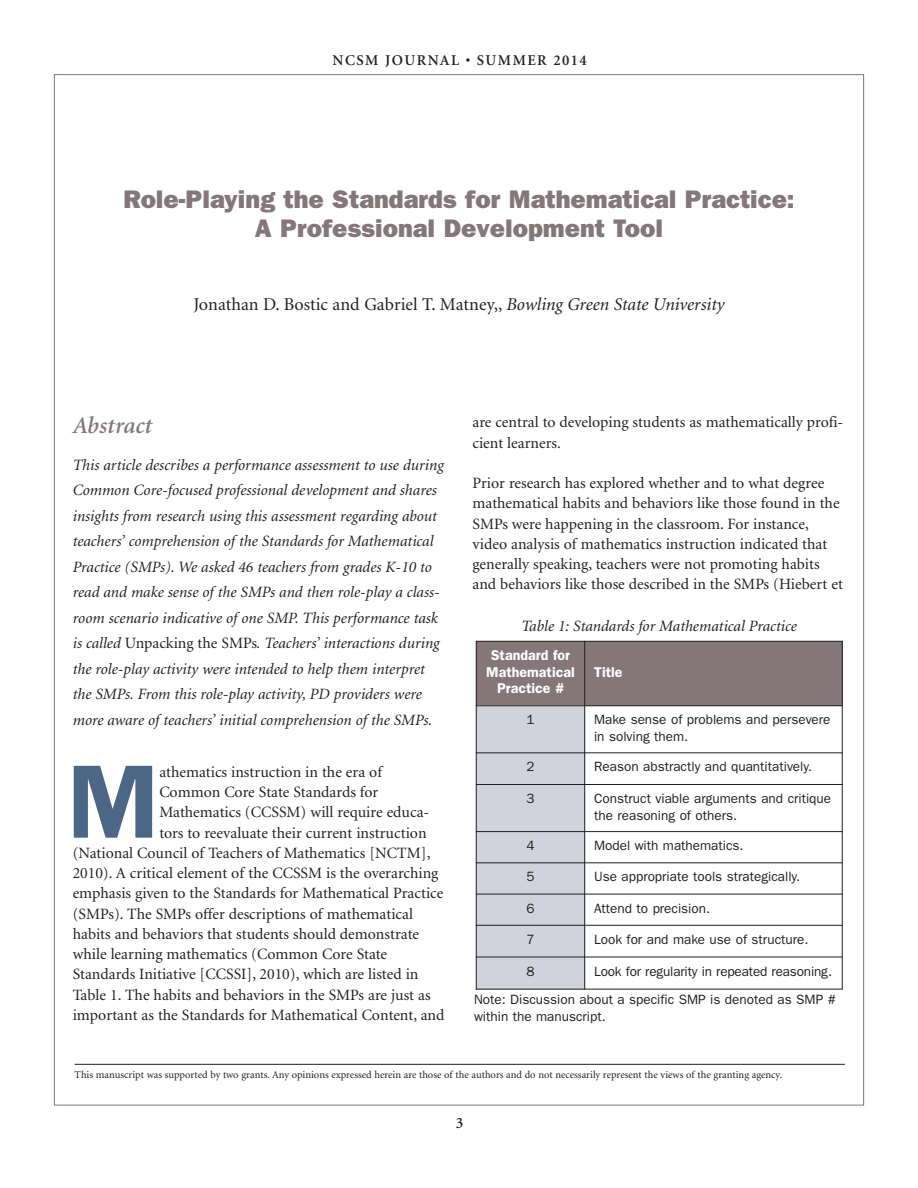
<style>
.page{position:relative;width:918px;height:1188px;background:#fff}
.page>*{position:absolute;margin:0;border:0;box-sizing:border-box;transform-origin:0 0}
.t1{font:600 104.7px "Franklin Gothic";color:#4c6785}
.t2{font:800 25.5px/28.5px "Franklin Gothic";color:#857779;text-align:center}
.t3{font:italic 600 24px "Minion";color:#857779}
.t4{font:18px "Minion";color:#231f20}
.t5{font:15.75px/20.2px "Minion";color:#231f20}
.t6{font:italic 15.75px/25.5px "Minion";color:#231f20}
.t7{font:600 15.75px "Minion";color:#231f20}
.t8{font:600 15px "Minion";letter-spacing:.095em;color:#231f20}
.t9{font:600 14.25px/16.5px "Franklin Gothic";color:#fff;text-align:center}
.t10{font:13.5px/16.5px "Franklin Gothic";color:#231f20}
.t11{font:10.5px "Minion";color:#231f20}
.s1{font-style:italic}
.s2{font-style:normal}
</style>
<div class="page">
<div style="left:476px;top:641px;width:109px;height:65px;background:#857779"></div>
<div style="left:585px;top:641px;width:258px;height:65px;background:#857779"></div>
<div style="left:476px;top:706px;width:109px;height:47px;background:#d0d3dd"></div>
<div style="left:476px;top:753px;width:109px;height:31px;background:#d0d3dd"></div>
<div style="left:476px;top:784px;width:109px;height:48px;background:#d0d3dd"></div>
<div style="left:476px;top:832px;width:109px;height:31px;background:#d0d3dd"></div>
<div style="left:476px;top:863px;width:109px;height:31px;background:#d0d3dd"></div>
<div style="left:476px;top:894px;width:109px;height:31px;background:#d0d3dd"></div>
<div style="left:476px;top:925px;width:109px;height:32px;background:#d0d3dd"></div>
<div style="left:476px;top:957px;width:109px;height:32px;background:#d0d3dd"></div>
<hr style="left:476px;top:641px;width:1px;height:348px;background:#231f20">
<hr style="left:584px;top:641px;width:1px;height:348px;background:#231f20">
<hr style="left:842px;top:641px;width:1px;height:348px;background:#231f20">
<hr style="left:476px;top:641px;width:367px;height:1px;background:#231f20">
<hr style="left:476px;top:705px;width:367px;height:1px;background:#231f20">
<hr style="left:476px;top:752px;width:367px;height:1px;background:#231f20">
<hr style="left:476px;top:784px;width:367px;height:1px;background:#231f20">
<hr style="left:476px;top:831px;width:367px;height:1px;background:#231f20">
<hr style="left:476px;top:862px;width:367px;height:1px;background:#231f20">
<hr style="left:476px;top:894px;width:367px;height:1px;background:#231f20">
<hr style="left:476px;top:925px;width:367px;height:1px;background:#231f20">
<hr style="left:476px;top:957px;width:367px;height:1px;background:#231f20">
<hr style="left:476px;top:989px;width:367px;height:1px;background:#231f20">
<hr style="left:75px;top:1064px;width:770px;height:1px;background:#231f20">
<p class="t8" style="left:333px;top:54px;width:256px">NCSM JOURNAL • SUMMER 2014</p>
<h2 class="t2" style="left:123px;top:187px;width:673px">Role-Playing the Standards for Mathematical Practice:<br>A Professional Development Tool</h2>
<p class="t4" style="left:193px;top:298px;width:533px">Jonathan D. Bostic and Gabriel T. Matney,, <span class="s1">Bowling Green State University</span></p>
<h3 class="t3" style="left:73px;top:416px;width:81px">Abstract</h3>
<p class="t6" style="left:73px;top:453px;width:373px">This article describes a performance assessment to use during Common Core-focused professional development and shares insights from research using this assessment regarding about teachers’ comprehension of the Standards for Mathematical Practice (SMPs). We asked 46 teachers from grades K-10 to read and make sense of the SMPs and then role-play a class&shy;room scenario indicative of one SMP. This performance task is called <span class="s2">Unpacking the SMPs</span>. Teachers’ interactions during the role-play activity were intended to help them interpret the SMPs. From this role-play activity, PD providers were more aware of teachers’ initial comprehension of the SMPs.</p>
<h1 class="t1" style="left:67px;top:766px;width:94px">M</h1>
<p class="t5" style="left:159px;top:763px;width:224px">athematics instruction in the era of</p>
<p class="t5" style="left:159px;top:783px;width:221px">Common Core State Standards for</p>
<p class="t5" style="left:159px;top:804px;width:271px">Mathematics (CCSSM) will require educa-</p>
<p class="t5" style="left:159px;top:824px;width:269px">tors to reevaluate their current instruction</p>
<p class="t5" style="left:73px;top:844px;width:359px">(National Council of Teachers of Mathematics [NCTM],</p>
<p class="t5" style="left:73px;top:864px;width:367px">2010). A critical element of the CCSSM is the overarching</p>
<p class="t5" style="left:73px;top:885px;width:372px">emphasis given to the Standards for Mathematical Practice</p>
<p class="t5" style="left:73px;top:905px;width:342px">(SMPs). The SMPs offer descriptions of mathematical</p>
<p class="t5" style="left:73px;top:925px;width:348px">habits and behaviors that students should demonstrate</p>
<p class="t5" style="left:73px;top:945px;width:316px">while learning mathematics (Common Core State</p>
<p class="t5" style="left:73px;top:966px;width:347px">Standards Initiative [CCSSI], 2010), which are listed in</p>
<p class="t5" style="left:73px;top:986px;width:359px">Table 1. The habits and behaviors in the SMPs are just as</p>
<p class="t5" style="left:73px;top:1006px;width:373px">important as the Standards for Mathematical Content, and</p>
<p class="t5" style="left:473px;top:413px;width:372px">are central to developing students as mathematically profi&shy;cient learners.</p>
<p class="t5" style="left:473px;top:474px;width:372px">Prior research has explored whether and to what degree mathematical habits and behaviors like those found in the SMPs were happening in the classroom. For instance, video analysis of mathematics instruction indicated that generally speaking, teachers were not promoting habits and behaviors like those described in the SMPs (Hiebert et</p>
<p class="t6" style="left:522px;top:614px;width:277px">Table 1: Standards for Mathematical Practice</p>
<p class="t9" style="left:486px;top:648px;width:90px">Standard for<br>Mathematical<br>Practice #</p>
<p class="t9" style="left:594px;top:665px;width:30px">Title</p>
<p class="t10" style="left:526px;top:713px;width:10px">1</p>
<p class="t10" style="left:594px;top:713px;width:238px">Make sense of problems and persevere in solving them.</p>
<p class="t10" style="left:526px;top:760px;width:10px">2</p>
<p class="t10" style="left:594px;top:760px;width:219px">Reason abstractly and quantitatively.</p>
<p class="t10" style="left:526px;top:791px;width:10px">3</p>
<p class="t10" style="left:594px;top:791px;width:239px">Construct viable arguments and critique the reasoning of others.</p>
<p class="t10" style="left:526px;top:838px;width:10px">4</p>
<p class="t10" style="left:594px;top:838px;width:151px">Model with mathematics.</p>
<p class="t10" style="left:526px;top:870px;width:10px">5</p>
<p class="t10" style="left:594px;top:870px;width:208px">Use appropriate tools strategically.</p>
<p class="t10" style="left:526px;top:901px;width:10px">6</p>
<p class="t10" style="left:594px;top:901px;width:118px">Attend to precision.</p>
<p class="t10" style="left:526px;top:932px;width:10px">7</p>
<p class="t10" style="left:594px;top:932px;width:216px">Look for and make use of structure.</p>
<p class="t10" style="left:526px;top:964px;width:10px">8</p>
<p class="t10" style="left:474px;top:958px;width:363px;line-height:29px;text-align:right">Look for regularity in repeated reasoning.<br>Note: Discussion about a specific SMP is denoted as SMP #</p>
<p class="t10" style="left:474px;top:1009px;width:133px">within the manuscript.</p>
<p class="t11" style="left:75px;top:1070px;width:709px">This manuscript was supported by two grants. Any opinions expressed herein are those of the authors and do not necessarily represent the views of the granting agency.</p>
<p class="t7" style="left:456px;top:1117px;width:9px">3</p>
</div>
